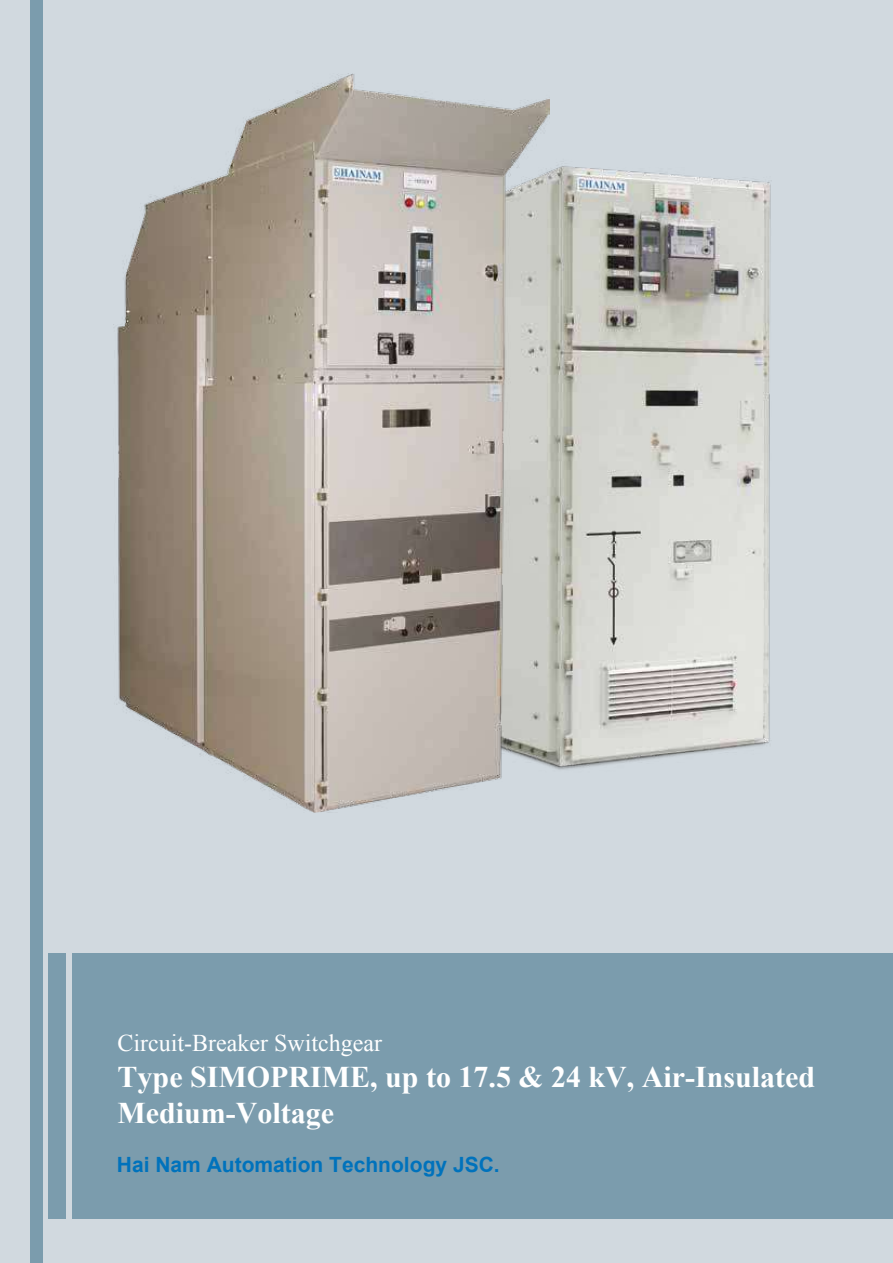
<style>
.page{position:relative;width:893px;height:1263px;background:#d1d9df}
.page>*{position:absolute;margin:0;border:0;box-sizing:border-box;transform-origin:0 0}
.t1{font:700 30px/36px "Times New Roman";color:#fff}
.t2{font:24px "Times New Roman";color:#fff}
.t3{font:700 21px "Arial";color:#0072bc}
</style>
<div class="page">
<div style="left:30px;top:0;width:13px;height:1263px;background:#7b9cad"></div>
<div style="left:48px;top:953px;width:17px;height:265px;background:#7b9cad"></div>
<div style="left:72px;top:953px;width:821px;height:265px;background:#7b9cad"></div>
<img style="left:549px;top:166px;width:223px;height:604px">
<img style="left:116px;top:74px;width:433px;height:739px">
<p class="t2" style="left:118px;top:1027px;width:266px">Circuit-Breaker Switchgear</p>
<p class="t1" style="left:118px;top:1058px;width:699px">Type SIMOPRIME, up to 17.5 &amp; 24 kV, Air-Insulated<br>Medium-Voltage</p>
<p class="t3" style="left:117px;top:1151px;width:384px">Hai Nam Automation Technology JSC.</p>
</div>
